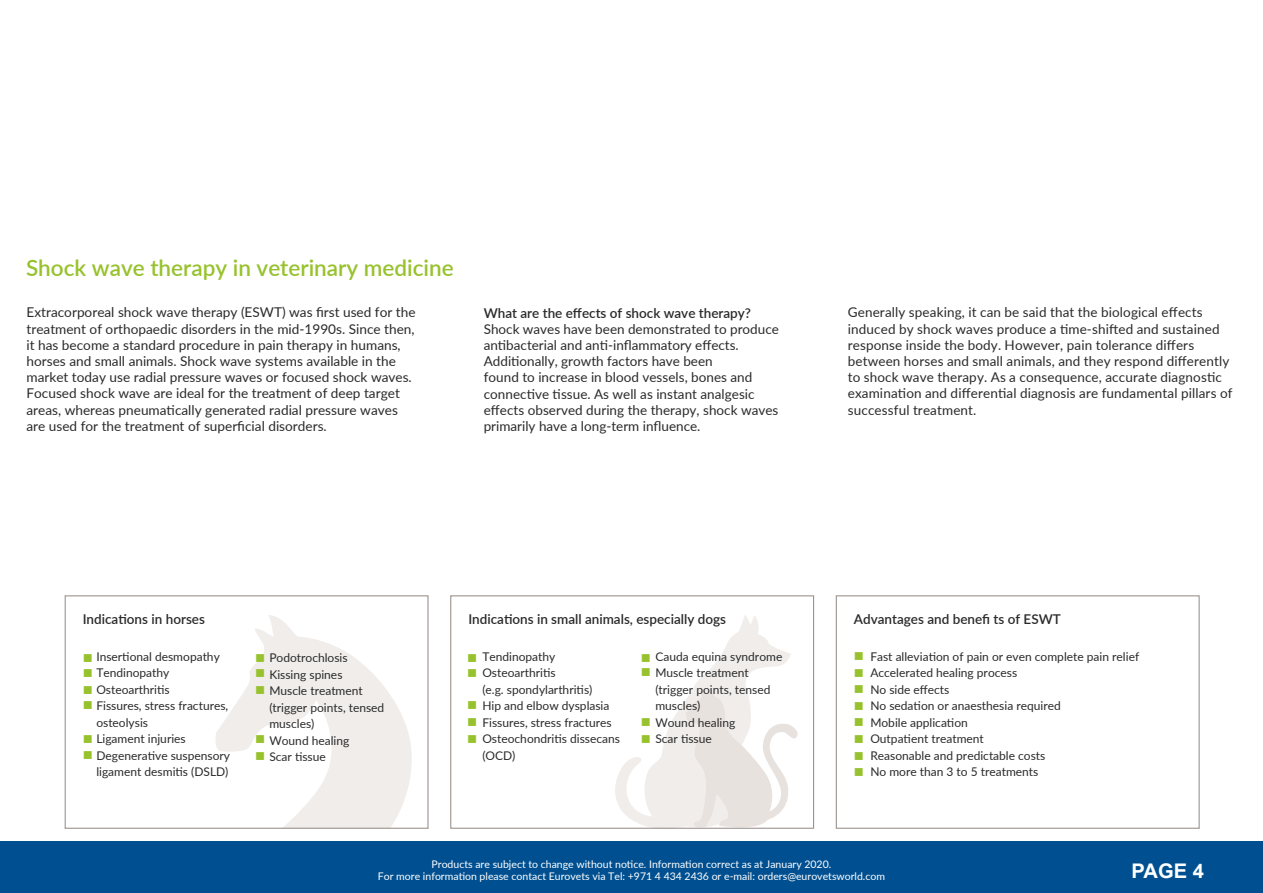
<style>
.page{position:relative;width:1263px;height:893px;background:#fff}
.page>*{position:absolute;margin:0;border:0;box-sizing:border-box;transform-origin:0 0}
.t1{font:600 22.5px "Lato";color:#97c22d}
.t2{font:700 20.1px "Arial";color:#fff}
.t3{font:13.5px/16.2px "Lato";color:#2a2a2a}
.t4{font:600 13.5px "Lato";color:#2a2a2a}
.t5{font:13.5px/16.6px "Wingdings";color:#97c22d;text-align:justify}
.t6{font:12px/16.5px "Lato";color:#2a2a2a}
.t7{font:10.5px/12.6px "Lato";color:#fff;text-align:center}
</style>
<div class="page">
<div style="left:65px;top:595px;width:364px;height:234px;border:1px solid #9d9590"></div>
<div style="left:450px;top:595px;width:364px;height:234px;border:1px solid #9d9590"></div>
<div style="left:836px;top:595px;width:364px;height:234px;border:1px solid #9d9590"></div>
<div style="left:0;top:842px;width:1262px;height:51px;background:#005091"></div>
<svg style="left:214px;top:615px;width:198px;height:214px"></svg>
<svg style="left:605px;top:615px;width:192px;height:214px"></svg>
<h1 class="t1" style="left:26px;top:252px;width:429px">Shock wave therapy in veterinary medicine</h1>
<p class="t3" style="left:27px;top:304px;width:391px">Extracorporeal shock wave therapy (ESWT) was first used for the treatment of orthopaedic disorders in the mid-1990s. Since then, it has become a standard procedure in pain therapy in humans, horses and small animals. Shock wave systems available in the market today use radial pressure waves or focused shock waves.<br>Focused shock wave are ideal for the treatment of deep target areas, whereas pneumatically generated radial pressure waves are used for the treatment of superficial disorders.</p>
<p class="t3" style="left:848px;top:304px;width:386px">Generally speaking, it can be said that the biological effects induced by shock waves produce a time-shifted and sustained response inside the body. However, pain tolerance differs between horses and small animals, and they respond differently to shock wave therapy. As a consequence, accurate diagnostic examination and differential diagnosis are fundamental pillars of successful treatment.</p>
<p class="t4" style="left:484px;top:303px;width:269px">What are the effects of shock wave therapy?</p>
<p class="t3" style="left:484px;top:320px;width:297px">Shock waves have been demonstrated to produce antibacterial and anti-inflammatory effects.<br>Additionally, growth factors have been<br>found to increase in blood vessels, bones and connective tissue. As well as instant analgesic effects observed during the therapy, shock waves primarily have a long-term influence.</p>
<p class="t4" style="left:854px;top:609px;width:208px">Advantages and benefi ts of ESWT</p>
<p class="t5" style="left:854px;top:648px;width:12px">■ ■ ■ ■ ■ ■ ■ ■</p>
<p class="t4" style="left:83px;top:609px;width:124px">Indications in horses</p>
<p class="t4" style="left:468px;top:609px;width:259px">Indications in small animals, especially dogs</p>
<p class="t6" style="left:96px;top:647px;width:135px">Insertional desmopathy<br>Tendinopathy<br>Osteoarthritis<br>Fissures, stress fractures, osteolysis<br>Ligament injuries<br>Degenerative suspensory ligament desmitis (DSLD)</p>
<p class="t6" style="left:269px;top:649px;width:116px">Podotrochlosis<br>Kissing spines<br>Muscle treatment (trigger points, tensed muscles)<br>Wound healing<br>Scar tissue</p>
<p class="t6" style="left:482px;top:647px;width:139px">Tendinopathy<br>Osteoarthritis<br>(e.g. spondylarthritis)<br>Hip and elbow dysplasia<br>Fissures, stress fractures<br>Osteochondritis dissecans (OCD)</p>
<p class="t6" style="left:870px;top:647px;width:270px">Fast alleviation of pain or even complete pain relief<br>Accelerated healing process<br>No side effects<br>No sedation or anaesthesia required<br>Mobile application<br>Outpatient treatment<br>Reasonable and predictable costs<br>No more than 3 to 5 treatments</p>
<p class="t6" style="left:655px;top:647px;width:128px">Cauda equina syndrome<br>Muscle treatment (trigger points, tensed muscles)<br>Wound healing<br>Scar tissue</p>
<p class="t5" style="left:255px;top:650px;width:12px;line-height:15.9px">■ ■ ■</p>
<p class="t5" style="left:467px;top:697px;width:12px">■</p>
<p class="t5" style="left:467px;top:731px;width:12px">■</p>
<p class="t5" style="left:467px;top:714px;width:12px">■</p>
<p class="t7" style="left:378px;top:857px;width:509px">Products are subject to change without notice. Information correct as at January 2020.<br>For more information please contact Eurovets via Tel: +971 4 434 2436 or e-mail: orders@eurovetsworld.com</p>
<h2 class="t2" style="left:1131px;top:858px;width:74px">PAGE 4</h2>
</div>
